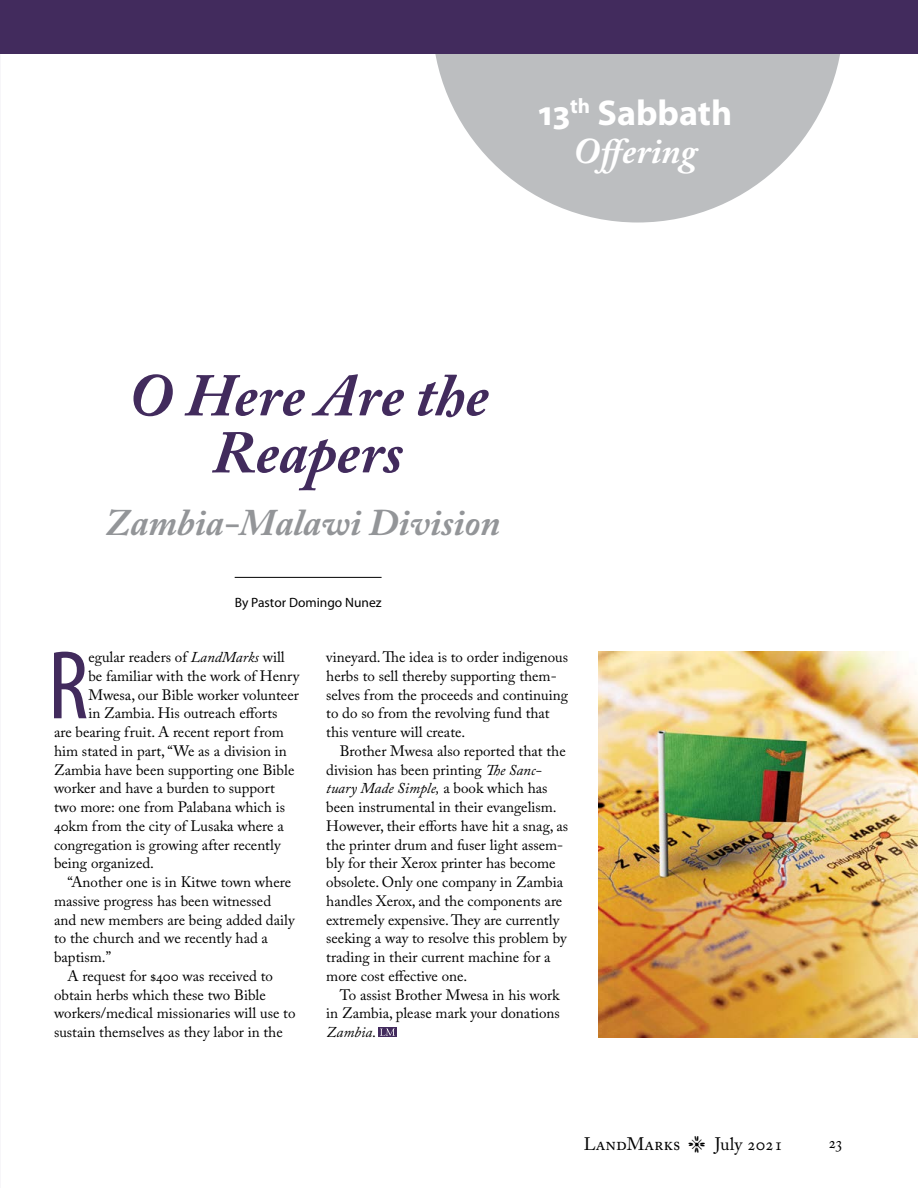
<style>
.page{position:relative;width:918px;height:1188px;background:#fff}
.page>*{position:absolute;margin:0;border:0;box-sizing:border-box;transform-origin:0 0}
.t1{font:condensed 98.4px "Myriad Pro";color:#422b5d}
.t2{font:italic 700 60px/57px "Adobe Caslon Pro";color:#422b5d;text-align:center}
.t3{font:italic 700 37.5px "Adobe Caslon Pro";color:#939598}
.t4{font:700 36px "Myriad Pro";color:#fff}
.t5{font:italic 700 36px "Adobe Caslon Pro";letter-spacing:.005em;color:#fff}
.t6{font:18px "Adobe Caslon Pro";color:#000}
.t7{font:16.5px "Adobe Caslon Pro";color:#000}
.t8{font:15px/18.8px "Adobe Caslon Pro";color:#000}
.t9{font:13.5px "Myriad Pro";color:#000}
.s1{font-style:italic}
</style>
<div class="page">
<svg style="left:435px;top:54px;width:405px;height:169px;fill:#bcbec0"></svg>
<div style="left:0;top:0;width:918px;height:54px;background:#422b5d"></div>
<hr style="left:235px;top:577px;width:147px;height:1px;background:#000">
<svg style="left:378px;top:1027px;width:19px;height:10px"></svg>
<svg style="left:380px;top:1029px;width:15px;height:7px"></svg>
<img style="left:598px;top:651px;width:320px;height:386px">
<h3 class="t4" style="left:538px;top:90px;width:195px">13<sup>th</sup> Sabbath</h3>
<h3 class="t5" style="left:573px;top:129px;width:126px">Offering</h3>
<h2 class="t2" style="left:128px;top:366px;width:363px">O Here Are the<br>Reapers</h2>
<h3 class="t3" style="left:105px;top:500px;width:397px">Zambia-Malawi Division</h3>
<p class="t9" style="left:235px;top:595px;width:148px">By Pastor Domingo Nunez</p>
<h1 class="t1" style="left:48px;top:626px;width:42px">R</h1>
<p class="t8" style="left:88px;top:647px;width:198px">egular readers of <span class="s1">LandMarks</span> will</p>
<p class="t8" style="left:88px;top:666px;width:212px">be familiar with the work of Henry</p>
<p class="t8" style="left:88px;top:685px;width:212px">Mwesa, our Bible worker volunteer</p>
<p class="t8" style="left:88px;top:704px;width:191px">in Zambia. His outreach efforts</p>
<p class="t8" style="left:54px;top:722px;width:231px">are bearing fruit. A recent report from</p>
<p class="t8" style="left:54px;top:741px;width:234px">him stated in part, “We as a division in</p>
<p class="t8" style="left:54px;top:760px;width:242px">Zambia have been supporting one Bible</p>
<p class="t8" style="left:54px;top:779px;width:222px">worker and have a burden to support</p>
<p class="t8" style="left:54px;top:797px;width:233px">two more: one from Palabana which is</p>
<p class="t8" style="left:54px;top:816px;width:231px">40km from the city of Lusaka where a</p>
<p class="t8" style="left:54px;top:835px;width:228px">congregation is growing after recently</p>
<p class="t8" style="left:54px;top:854px;width:102px">being organized.</p>
<p class="t8" style="left:68px;top:872px;width:225px">“Another one is in Kitwe town where</p>
<p class="t8" style="left:54px;top:891px;width:219px">massive progress has been witnessed</p>
<p class="t8" style="left:54px;top:910px;width:242px">and new members are being added daily</p>
<p class="t8" style="left:54px;top:929px;width:216px">to the church and we recently had a</p>
<p class="t8" style="left:54px;top:947px;width:59px">baptism.”</p>
<p class="t8" style="left:68px;top:966px;width:207px">A request for $400 was received to</p>
<p class="t8" style="left:54px;top:985px;width:213px">obtain herbs which these two Bible</p>
<p class="t8" style="left:54px;top:1004px;width:243px">workers/medical missionaries will use to</p>
<p class="t8" style="left:54px;top:1022px;width:230px">sustain themselves as they labor in the</p>
<p class="t8" style="left:326px;top:647px;width:243px">vineyard. The idea is to order indigenous herbs to sell thereby supporting them&shy;selves from the proceeds and continuing to do so from the revolving fund that this venture will create.</p>
<p class="t8" style="left:326px;top:741px;width:243px;text-indent:14px">Brother Mwesa also reported that the division has been printing <span class="s1">The Sanc&shy;tuary Made Simple,</span> a book which has been instrumental in their evangelism.<br>However, their efforts have hit a snag, as the printer drum and fuser light assem&shy;bly for their Xerox printer has become obsolete. Only one company in Zambia handles Xerox, and the components are extremely expensive. They are currently seeking a way to resolve this problem by trading in their current machine for a more cost effective one.</p>
<p class="t8" style="left:326px;top:985px;width:235px;text-align:justify;text-indent:14px">To assist Brother Mwesa in his work in Zambia, please mark your donations <span class="s1">Zambia</span>.</p>
<p class="t6" style="left:584px;top:1133px;width:98px">LandMarks</p>
<p class="t6" style="left:715px;top:1133px;width:70px">July 2021</p>
<p class="t7" style="left:829px;top:1132px;width:15px">23</p>
</div>
